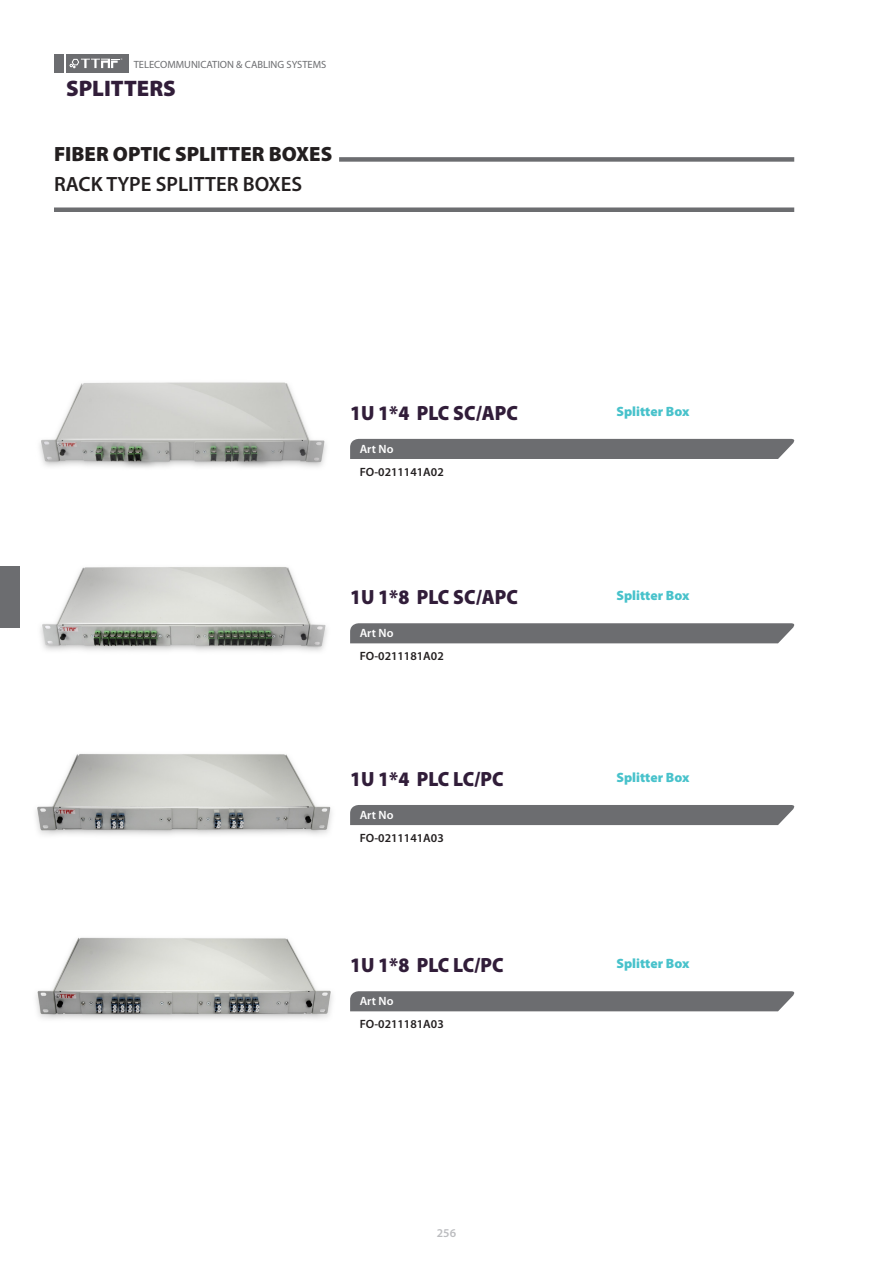
<style>
.page{position:relative;width:893px;height:1263px;background:#fff}
.page>*{position:absolute;margin:0;border:0;box-sizing:border-box;transform-origin:0 0}
.t1{font:900 22.5px "Myriad Pro";color:#311d39}
.t2{font:900 20.7px "Myriad Pro";color:#311d39;scale:.93 1}
.t3{font:900 20.7px "Myriad Pro";color:#231f20}
.t4{font:600 20.7px "Myriad Pro";color:#231f20}
.t5{font:900 13.5px "Myriad Pro";color:#48c2cb}
.t6{font:600 12px "Myriad Pro";color:#231f20}
.t7{font:600 12px "Myriad Pro";color:#fff}
.t8{font:600 12px "Myriad Pro";color:#bcbdc0}
.t9{font:10.5px "Myriad Pro";color:#6c6d70}
</style>
<div class="page">
<img style="left:39px;top:382px;width:287px;height:86px">
<img style="left:40px;top:567px;width:287px;height:85px">
<img style="left:36px;top:754px;width:296px;height:81px">
<img style="left:36px;top:937px;width:296px;height:82px">
<div style="left:350px;top:805px;width:445px;height:20px;background:#6c6d70"></div>
<div style="left:350px;top:991px;width:445px;height:20px;background:#6c6d70"></div>
<div style="left:350px;top:623px;width:445px;height:20px;background:#6c6d70"></div>
<div style="left:350px;top:439px;width:445px;height:20px;background:#6c6d70"></div>
<div style="left:339px;top:157px;width:455px;height:5px;background:#6c6d70"></div>
<div style="left:54px;top:207px;width:740px;height:5px;background:#6c6d70"></div>
<div style="left:66px;top:54px;width:62px;height:18px;background:#6c6d70"></div>
<svg style="left:69px;top:58px;width:53px;height:10px"></svg>
<div style="left:54px;top:54px;width:10px;height:18px;background:#6c6d70"></div>
<div style="left:0;top:566px;width:20px;height:61px;background:#6c6d70"></div>
<p class="t9" style="left:134px;top:58px;width:194px">TELECOMMUNICATION &amp; CABLING SYSTEMS</p>
<p class="t1" style="left:66px;top:76px;width:111px">SPLITTERS</p>
<p class="t3" style="left:54px;top:142px;width:280px">FIBER OPTIC SPLITTER BOXES</p>
<p class="t4" style="left:54px;top:171px;width:250px">RACK TYPE SPLITTER BOXES</p>
<p class="t2" style="left:350px;top:401px;width:182px">1U 1*4 PLC SC/APC</p>
<p class="t5" style="left:616px;top:403px;width:74px">Splitter Box</p>
<p class="t7" style="left:360px;top:441px;width:35px">Art No</p>
<p class="t6" style="left:360px;top:464px;width:86px">FO-0211141A02</p>
<p class="t2" style="left:350px;top:585px;width:182px">1U 1*8 PLC SC/APC</p>
<p class="t5" style="left:616px;top:588px;width:74px">Splitter Box</p>
<p class="t7" style="left:360px;top:626px;width:35px">Art No</p>
<p class="t6" style="left:360px;top:649px;width:86px">FO-0211181A02</p>
<p class="t2" style="left:350px;top:767px;width:167px">1U 1*4 PLC LC/PC</p>
<p class="t5" style="left:616px;top:769px;width:74px">Splitter Box</p>
<p class="t7" style="left:360px;top:807px;width:35px">Art No</p>
<p class="t6" style="left:360px;top:830px;width:86px">FO-0211141A03</p>
<p class="t2" style="left:350px;top:953px;width:167px">1U 1*8 PLC LC/PC</p>
<p class="t5" style="left:616px;top:956px;width:74px">Splitter Box</p>
<p class="t7" style="left:360px;top:994px;width:35px">Art No</p>
<p class="t6" style="left:360px;top:1016px;width:86px">FO-0211181A03</p>
<p class="t8" style="left:437px;top:1225px;width:21px">256</p>
</div>
